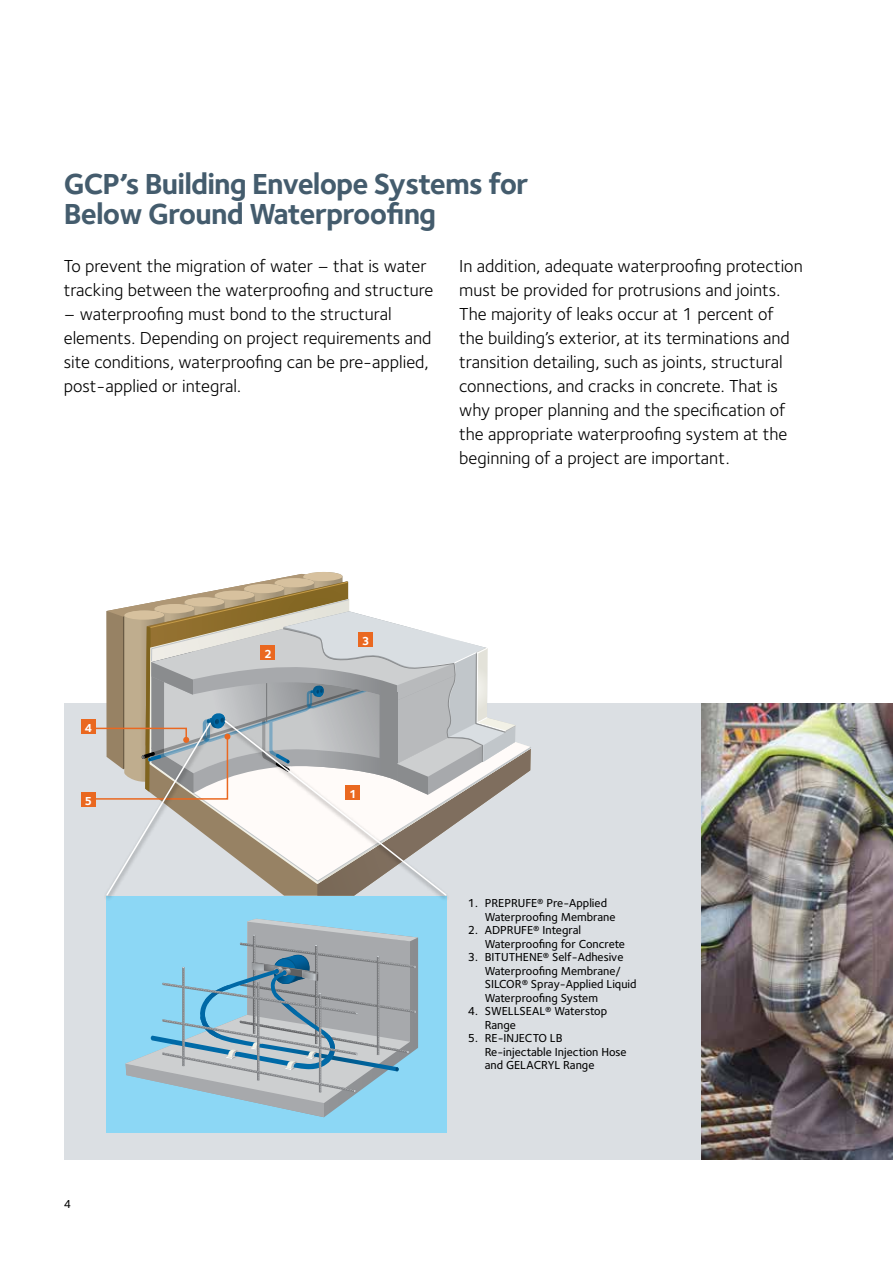
<style>
.page{position:relative;width:893px;height:1263px;background:#fff}
.page>*{position:absolute;margin:0;border:0;box-sizing:border-box;transform-origin:0 0}
.t1{font:700 30px/30px "Foundry Sterling";letter-spacing:-.03em;color:#445c6d}
.t2{font:18px/24px "Foundry Sterling";color:#000}
.t3{font:500 12px/13.5px "Foundry Sterling";color:#000}
.t4{font:700 12px "Foundry Sterling";color:#fff}
</style>
<div class="page">
<div style="left:64px;top:704px;width:638px;height:456px;background:#dbdfe3"></div>
<img style="left:702px;top:704px;width:191px;height:456px">
<div style="left:106px;top:896px;width:340px;height:236px;background:#8cd7f5"></div>
<svg style="left:126px;top:919px;width:292px;height:198px"></svg>
<div style="left:81px;top:792px;width:15px;height:15px;background:#ea6820"></div>
<div style="left:81px;top:719px;width:15px;height:15px;background:#ea6820"></div>
<div style="left:220px;top:718px;width:230px;height:184px;background:#8cd7f5"></div>
<div style="left:104px;top:720px;width:113px;height:181px;background:#8cd7f5"></div>
<svg style="left:92px;top:572px;width:439px;height:325px"></svg>
<h1 class="t1" style="left:64px;top:170px;width:466px">GCP’s Building Envelope Systems for<br>Below Ground Waterproofing</h1>
<p class="t2" style="left:64px;top:254px;width:371px">To prevent the migration of water – that is water tracking between the waterproofing and structure</p>
<p class="t2" style="left:64px;top:302px;width:369px">– waterproofing must bond to the structural elements. Depending on project requirements and site conditions, waterproofing can be pre-applied, post-applied or integral.</p>
<p class="t2" style="left:459px;top:254px;width:345px">In addition, adequate waterproofing protection must be provided for protrusions and joints.<br>The majority of leaks occur at 1 percent of the building’s exterior, at its terminations and transition detailing, such as joints, structural connections, and cracks in concrete. That is why proper planning and the specification of the appropriate waterproofing system at the beginning of a project are important.</p>
<p class="t4" style="left:84px;top:721px;width:9px">4</p>
<p class="t4" style="left:84px;top:794px;width:9px">5</p>
<p class="t3" style="left:64px;top:1197px;width:9px">4</p>
<p class="t4" style="left:264px;top:647px;width:9px">2</p>
<p class="t4" style="left:362px;top:634px;width:9px">3</p>
<p class="t4" style="left:349px;top:787px;width:9px">1</p>
<p class="t3" style="left:485px;top:897px;width:132px;text-indent:-17px">1. PREPRUFE® Pre-Applied<br>Waterproofing Membrane</p>
<p class="t3" style="left:485px;top:924px;width:142px;text-indent:-17px">2. ADPRUFE® Integral<br>Waterproofing for Concrete</p>
<p class="t3" style="left:485px;top:951px;width:153px;text-indent:-17px">3. BITUTHENE® Self-Adhesive<br>Waterproofing Membrane/<br>SILCOR® Spray-Applied Liquid<br>Waterproofing System</p>
<p class="t3" style="left:485px;top:1005px;width:124px;text-indent:-17px">4. SWELLSEAL® Waterstop<br>Range</p>
<p class="t3" style="left:485px;top:1032px;width:143px;text-indent:-17px">5. RE-INJECTO LB<br>Re-injectable Injection Hose and GELACRYL Range</p>
</div>
